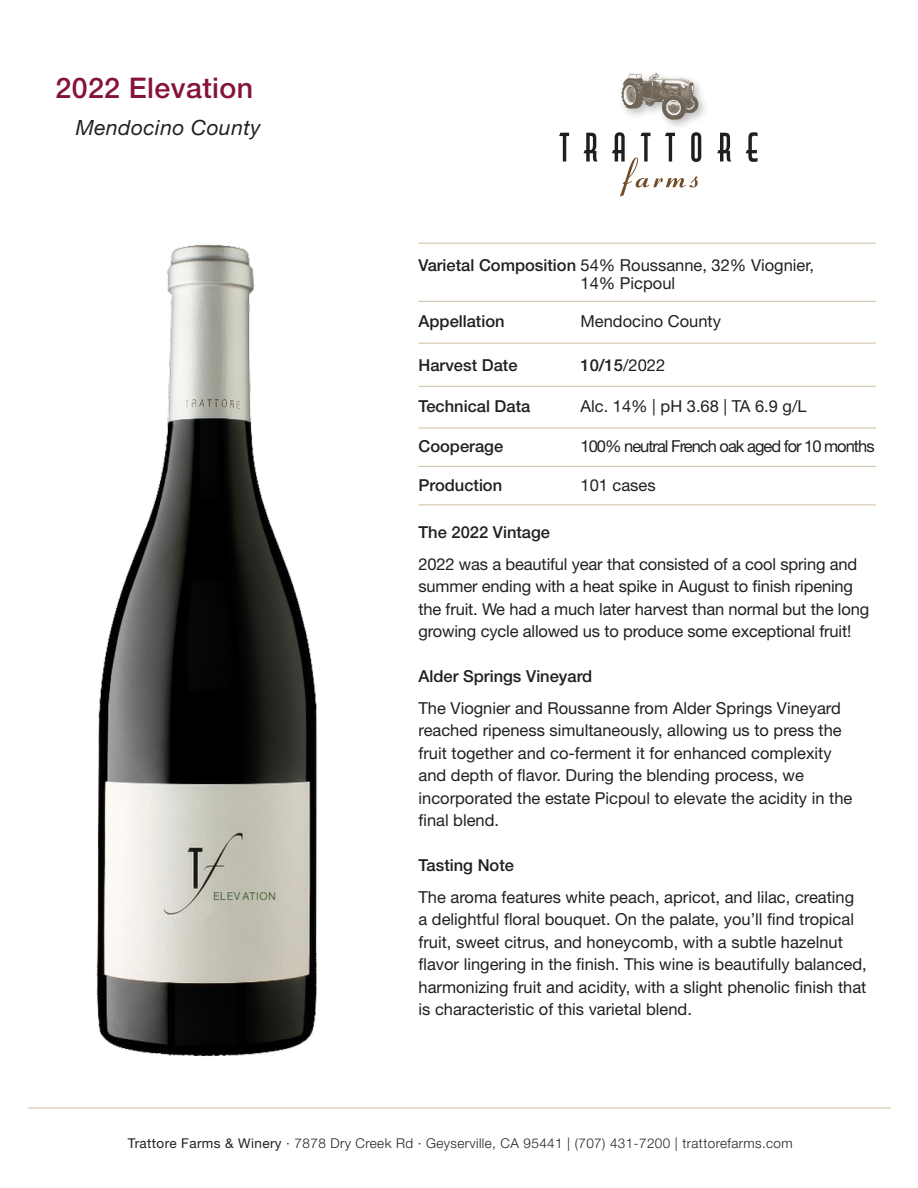
<style>
.page{position:relative;width:918px;height:1188px;background:#fff}
.page>*{position:absolute;margin:0;border:0;box-sizing:border-box;transform-origin:0 0}
.t1{font:500 28.5px "Helvetica Neue LT Std";letter-spacing:.015em;color:#85143a}
.t2{font:italic 21px "Helvetica Neue LT Std";letter-spacing:.02em;color:#231f20}
.t3{font:16.5px/22.5px "Helvetica Neue LT Std";color:#231f20}
.t4{font:500 16.5px "Helvetica Neue LT Std";color:#231f20}
.t5{font:16.5px "Helvetica Neue LT Std";letter-spacing:-.06em;color:#231f20}
.t6{font:300 13.5px "Helvetica Neue LT Std";letter-spacing:.03em;color:#231f20}
.s1{font-weight:500}
.s2{font-weight:400}
</style>
<div class="page">
<img style="left:96px;top:244px;width:222px;height:812px">
<svg style="left:559px;top:133px;width:10px;height:29px"></svg>
<svg style="left:583px;top:133px;width:15px;height:29px"></svg>
<svg style="left:717px;top:133px;width:14px;height:29px"></svg>
<svg style="left:746px;top:132px;width:12px;height:30px"></svg>
<img style="left:620px;top:72px;width:82px;height:49px">
<svg style="left:612px;top:132px;width:89px;height:65px"></svg>
<hr style="left:418px;top:243px;width:458px;height:1px;background:#d3c4af">
<hr style="left:418px;top:301px;width:458px;height:1px;background:#d3c4af">
<hr style="left:418px;top:343px;width:458px;height:1px;background:#d3c4af">
<hr style="left:418px;top:386px;width:458px;height:1px;background:#d3c4af">
<hr style="left:418px;top:427px;width:458px;height:2px;background:#d3c4af">
<hr style="left:418px;top:466px;width:458px;height:1px;background:#d3c4af">
<hr style="left:418px;top:504px;width:458px;height:1px;background:#d3c4af">
<hr style="left:28px;top:1107px;width:863px;height:1px;background:#d3c4af">
<p class="t1" style="left:56px;top:71px;width:199px">2022 Elevation</p>
<p class="t2" style="left:76px;top:115px;width:186px">Mendocino County</p>
<p class="t3" style="left:418px;top:254px;width:397px"><span class="s1">Varietal Composition</span> 54% Roussanne, 32% Viognier,</p>
<p class="t3" style="left:581px;top:272px;width:96px">14% Picpoul</p>
<p class="t4" style="left:418px;top:312px;width:88px">Appellation</p>
<p class="t3" style="left:580px;top:310px;width:142px">Mendocino County</p>
<p class="t4" style="left:418px;top:355px;width:101px">Harvest Date</p>
<p class="t4" style="left:580px;top:355px;width:86px">10/15<span class="s2">/2022</span></p>
<p class="t4" style="left:418px;top:396px;width:113px">Technical Data</p>
<p class="t3" style="left:580px;top:395px;width:228px">Alc. 14% | pH 3.68 | TA 6.9 g/L</p>
<p class="t4" style="left:418px;top:436px;width:86px">Cooperage</p>
<p class="t5" style="left:580px;top:436px;width:296px">100% neutral French oak aged for 10 months</p>
<p class="t4" style="left:418px;top:475px;width:85px">Production</p>
<p class="t3" style="left:580px;top:473px;width:77px">101 cases</p>
<p class="t4" style="left:418px;top:523px;width:133px">The 2022 Vintage</p>
<p class="t3" style="left:418px;top:553px;width:452px">2022 was a beautiful year that consisted of a cool spring and summer ending with a heat spike in August to finish ripening the fruit. We had a much later harvest than normal but the long growing cycle allowed us to produce some exceptional fruit!</p>
<p class="t4" style="left:418px;top:667px;width:175px">Alder Springs Vineyard</p>
<p class="t3" style="left:418px;top:697px;width:435px">The Viognier and Roussanne from Alder Springs Vineyard reached ripeness simultaneously, allowing us to press the fruit together and co-ferment it for enhanced complexity and depth of flavor. During the blending process, we incorporated the estate Picpoul to elevate the acidity in the final blend.</p>
<p class="t4" style="left:418px;top:856px;width:97px">Tasting Note</p>
<p class="t3" style="left:418px;top:886px;width:450px">The aroma features white peach, apricot, and lilac, creating a delightful floral bouquet. On the palate, you’ll find tropical fruit, sweet citrus, and honeycomb, with a subtle hazelnut flavor lingering in the finish. This wine is beautifully balanced, harmonizing fruit and acidity, with a slight phenolic finish that is characteristic of this varietal blend.</p>
<p class="t6" style="left:128px;top:1135px;width:666px"><span class="s2">Trattore Farms &amp; Winery</span> · 7878 Dry Creek Rd · Geyserville, CA 95441 | (707) 431-7200 | trattorefarms.com</p>
</div>
